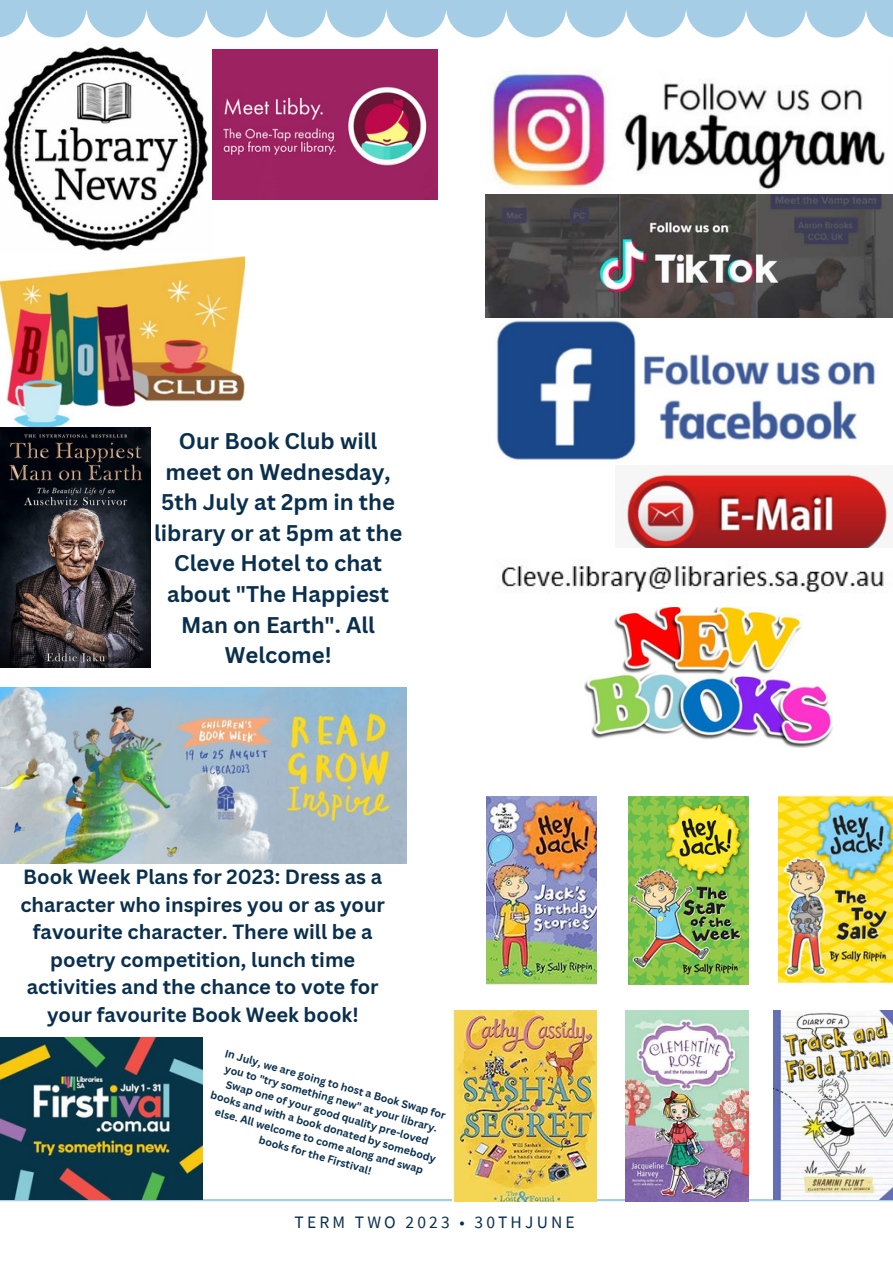
<style>
.page{position:relative;width:893px;height:1264px;background:#fff}
.page>*{position:absolute;margin:0;border:0;box-sizing:border-box;transform-origin:0 0}
.t1{font:700 22.05px/30.6px "Canva Sans";color:#092f4d;text-align:center}
.t2{font:700 19.95px/27.5px "Canva Sans";color:#092f4d;text-align:center}
.t3{font:17.4px "Source Sans Pro";letter-spacing:.18em;color:#092f4d}
.t4{font:700 10.65px/14.7px "Canva Sans";color:#092f4d;text-align:center}
</style>
<div class="page">
<svg style="left:0;top:0;width:892px;height:37px;fill:#a5cde6"></svg>
<hr style="left:0;top:1198px;width:892px;height:3px;background:#a5cde6">
<img style="left:3px;top:46px;width:206px;height:205px">
<img style="left:491px;top:71px;width:394px;height:119px">
<img style="left:485px;top:194px;width:407px;height:267px">
<img style="left:621px;top:471px;width:269px;height:77px">
<img style="left:584px;top:607px;width:248px;height:140px">
<img style="left:0;top:426px;width:151px;height:241px">
<img style="left:0;top:256px;width:244px;height:170px">
<img style="left:0;top:688px;width:406px;height:175px">
<img style="left:0;top:1037px;width:202px;height:162px">
<img style="left:213px;top:49px;width:225px;height:151px">
<img style="left:498px;top:564px;width:388px;height:29px">
<img style="left:452px;top:1010px;width:144px;height:191px">
<img style="left:486px;top:796px;width:110px;height:188px">
<img style="left:628px;top:796px;width:120px;height:188px">
<img style="left:778px;top:795px;width:114px;height:189px">
<img style="left:625px;top:1010px;width:123px;height:191px">
<img style="left:773px;top:1010px;width:119px;height:188px">
<p class="t1" style="left:154px;top:425px;width:250px">Our Book Club will meet on Wednesday,<br>5th July at 2pm in the library or at 5pm at the<br>Cleve Hotel to chat about "The Happiest<br>Man on Earth". All<br>Welcome!</p>
<p class="t2" style="left:21px;top:863px;width:366px">Book Week Plans for 2023: Dress as a character who inspires you or as your favourite character. There will be a poetry competition, lunch time activities and the chance to vote for your favourite Book Week book!</p>
<p class="t4" style="left:225px;top:1044px;width:235px;rotate:16deg">In July, we are going to host a Book Swap for you to "try something new" at your library.<br>Swap one of your good quality pre-loved books and with a book donated by somebody else. All welcome to come along and swap books for the Firstival!</p>
<p class="t3" style="left:294px;top:1211px;width:281px">TERM TWO 2023 • 30THJUNE</p>
</div>
